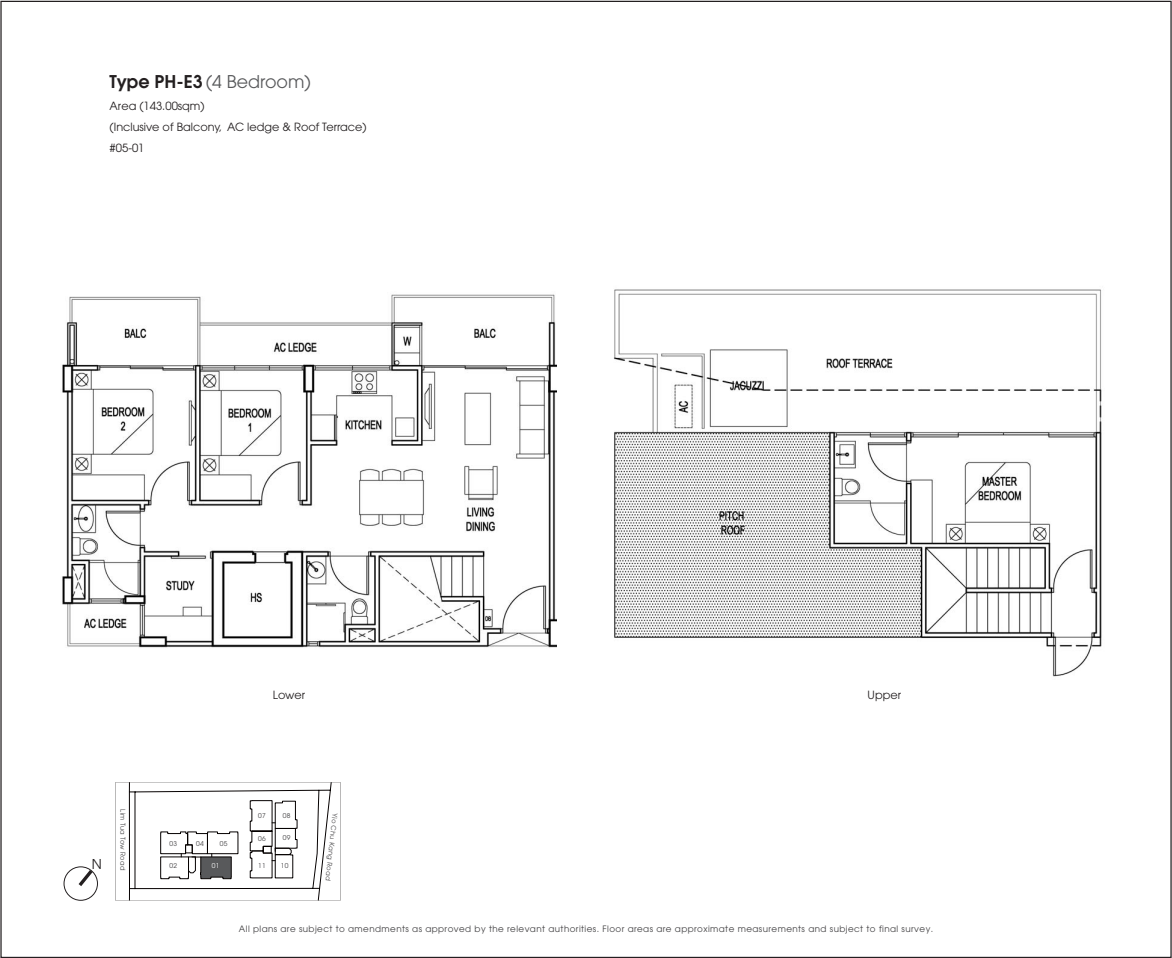
<style>
.page{position:relative;width:1172px;height:958px;background:#fff}
.page>*{position:absolute;margin:0;border:0;box-sizing:border-box;transform-origin:0 0}
.t1{font:17.5px "Avant Garde";color:#58595b}
.t2{font:13.5px "Avant Garde";color:#231f20}
.t3{font:11.25px/21.2px "Avant Garde";color:#231f20}
.t4{font:8.75px "Avant Garde";letter-spacing:.05em;color:#403f41}
.t5{font:6.62px "Avant Garde";letter-spacing:.05em;color:#403f41}
.t6{font:6.62px "Avant Garde";color:#fff}
.s1{font-weight:600;color:#231f20}
</style>
<div class="page">
<img style="left:62px;top:294px;width:494px;height:354px">
<img style="left:614px;top:289px;width:488px;height:388px">
<svg style="left:115px;top:782px;width:226px;height:119px"></svg>
<div style="left:64px;top:866px;width:34px;height:34px;border:1px solid #231f20;border-radius:50%"></div>
<svg style="left:79px;top:869px;width:14px;height:17px"></svg>
<p class="t1" style="left:110px;top:75px;width:203px"><span class="s1">Type PH-E3</span> (4 Bedroom)</p>
<p class="t3" style="left:110px;top:96px;width:258px">Area (143.00sqm)<br>(Inclusive of Balcony, AC ledge &amp; Roof Terrace) #05-01</p>
<p class="t3" style="left:273px;top:685px;width:34px">Lower</p>
<p class="t3" style="left:867px;top:685px;width:35px">Upper</p>
<p class="t5" style="left:125px;top:809px;width:63px;rotate:90deg">Lim Tua Tow Road</p>
<p class="t5" style="left:337px;top:813px;width:69px;rotate:96deg">Yio Chu Kang Road</p>
<p class="t5" style="left:258px;top:813px;width:9px">07</p>
<p class="t5" style="left:283px;top:813px;width:9px">08</p>
<p class="t5" style="left:258px;top:836px;width:9px">06</p>
<p class="t5" style="left:283px;top:835px;width:9px">09</p>
<p class="t5" style="left:169px;top:841px;width:9px">03</p>
<p class="t5" style="left:169px;top:863px;width:9px">02</p>
<p class="t5" style="left:196px;top:841px;width:9px">04</p>
<p class="t5" style="left:220px;top:841px;width:9px">05</p>
<p class="t6" style="left:212px;top:863px;width:9px">01</p>
<p class="t2" style="left:92px;top:859px;width:12px">N</p>
<p class="t5" style="left:258px;top:863px;width:9px">11</p>
<p class="t5" style="left:281px;top:863px;width:9px">10</p>
<p class="t4" style="left:239px;top:925px;width:695px">All plans are subject to amendments as approved by the relevant authorities. Floor areas are approximate measurements and subject to final survey.</p>
</div>
